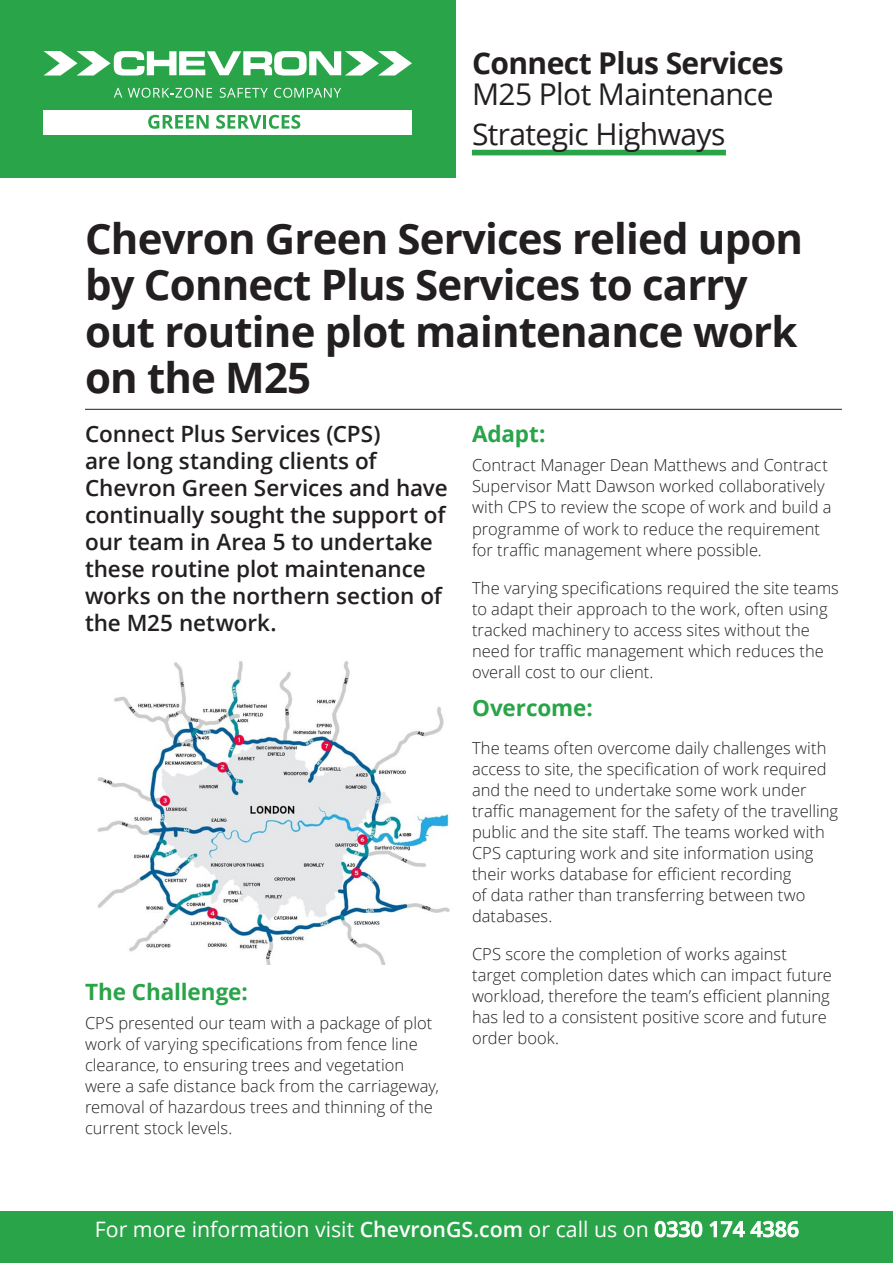
<style>
.page{position:relative;width:893px;height:1263px;background:#fff}
.page>*{position:absolute;margin:0;border:0;box-sizing:border-box;transform-origin:0 0}
.t1{font:700 42px/46.5px "Open Sans";letter-spacing:-.02em;color:#231f20}
.t2{font:700 30px/31.5px "Open Sans";letter-spacing:-.02em;color:#231f20}
.t3{font:30px "Open Sans";letter-spacing:-.02em;color:#231f20}
.t4{font:600 22.5px/27px "Open Sans";letter-spacing:-.005em;color:#231f20}
.Body_Copy{font:700 22.5px "Open Sans";letter-spacing:-.005em;color:#29a449}
.t5{font:21.3px "Open Sans";color:#fff}
.Body_Copy-2{font:300 16.5px/21px "Open Sans";color:#231f20}
.s1{font-weight:400}
.s2{font-weight:600}
</style>
<div class="page">
<div style="left:0;top:0;width:455px;height:177px;background:#29a449"></div>
<hr style="left:85px;top:409px;width:757px;height:1px;background:#231f20">
<div style="left:44px;top:110px;width:368px;height:24px;background:#fff"></div>
<svg style="left:44px;top:51px;width:368px;height:25px"></svg>
<svg style="left:114px;top:88px;width:8px;height:10px"></svg>
<svg style="left:128px;top:88px;width:84px;height:10px"></svg>
<svg style="left:220px;top:88px;width:48px;height:10px"></svg>
<svg style="left:274px;top:88px;width:67px;height:10px"></svg>
<svg style="left:148px;top:115px;width:61px;height:14px"></svg>
<svg style="left:216px;top:115px;width:45px;height:14px"></svg>
<hr style="left:263px;top:115px;width:3px;height:14px;background:#29a449">
<svg style="left:269px;top:115px;width:31px;height:14px"></svg>
<div style="left:0;top:1212px;width:893px;height:51px;background:#29a449"></div>
<div style="left:472px;top:150px;width:254px;height:5px;background:#29a449"></div>
<img style="left:97px;top:661px;width:353px;height:303px">
<p class="t2" style="left:472px;top:47px;width:313px">Connect Plus Services<br><span class="s1">M25 Plot Maintenance</span></p>
<p class="t3" style="left:472px;top:114px;width:255px">Strategic Highways</p>
<p class="t1" style="left:85px;top:214px;width:720px">Chevron Green Services relied upon by Connect Plus Services to carry out routine plot maintenance work on the M25</p>
<p class="t4" style="left:85px;top:420px;width:364px">Connect Plus Services (CPS)<br>are long standing clients of<br>Chevron Green Services and have continually sought the support of our team in Area 5 to undertake these routine plot maintenance works on the northern section of the M25 network.</p>
<p class="Body_Copy" style="left:85px;top:975px;width:164px">The Challenge:</p>
<p class="Body_Copy-2" style="left:85px;top:1012px;width:355px">CPS presented our team with a package of plot work of varying specifications from fence line clearance, to ensuring trees and vegetation were a safe distance back from the carriageway, removal of hazardous trees and thinning of the current stock levels.</p>
<p class="Body_Copy" style="left:472px;top:418px;width:75px">Adapt:</p>
<p class="Body_Copy-2" style="left:472px;top:454px;width:361px">Contract Manager Dean Matthews and Contract Supervisor Matt Dawson worked collaboratively with CPS to review the scope of work and build a programme of work to reduce the requirement for traffic management where possible.</p>
<p class="Body_Copy-2" style="left:472px;top:577px;width:368px">The varying specifications required the site teams to adapt their approach to the work, often using tracked machinery to access sites without the need for traffic management which reduces the overall cost to our client.</p>
<p class="Body_Copy" style="left:472px;top:691px;width:122px">Overcome:</p>
<p class="Body_Copy-2" style="left:472px;top:737px;width:368px">The teams often overcome daily challenges with access to site, the specification of work required and the need to undertake some work under traffic management for the safety of the travelling public and the site staff. The teams worked with CPS capturing work and site information using their works database for efficient recording<br>of data rather than transferring between two databases.</p>
<p class="Body_Copy-2" style="left:472px;top:943px;width:361px">CPS score the completion of works against target completion dates which can impact future workload, therefore the team’s efficient planning has led to a consistent positive score and future order book.</p>
<p class="t5" style="left:95px;top:1214px;width:706px">For more information visit <span class="s2">ChevronGS.com</span> or call us on <span class="s2">0330 174 4386</span></p>
</div>
